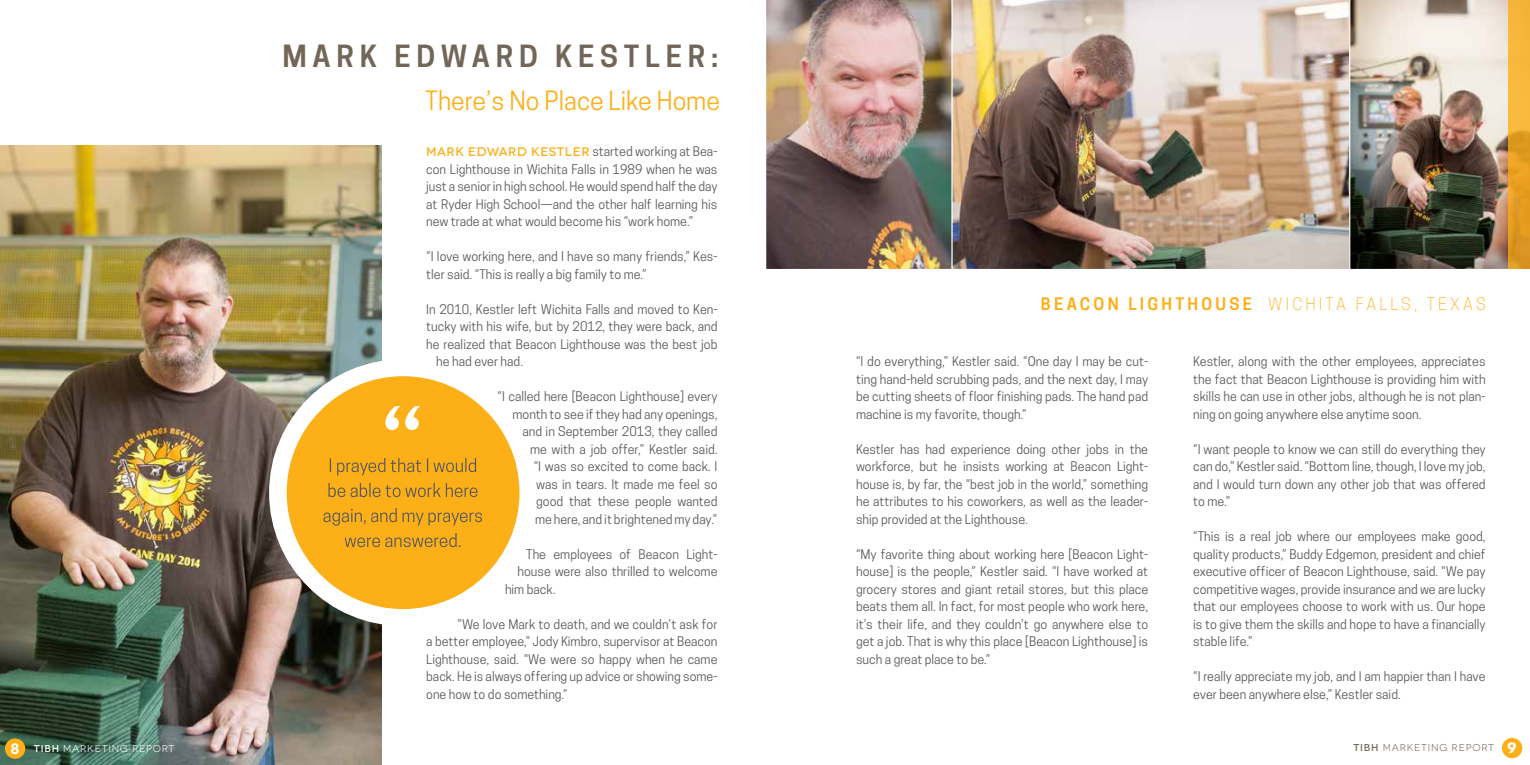
<style>
.page{position:relative;width:1530px;height:765px;background:#fff}
.page>*{position:absolute;margin:0;border:0;box-sizing:border-box;transform-origin:0 0}
.t1{font:600 28.75px "Cooper Hewitt";letter-spacing:.2em;color:#726658}
.t2{font:25px "Cooper Hewitt";color:#fcaf17}
.t3{font:300 16.25px "Cooper Hewitt";letter-spacing:.2em;color:#fcaf17}
.t4{font:12.5px/17.5px "Cooper Hewitt";color:#58595b;text-align:justify}
.t5{font:10px "Novecentowide";letter-spacing:.08em;color:#fff}
.t6{font:10px "Novecentowide";letter-spacing:.08em;color:#726658}
.s1{font-weight:700;font-size:15px}
.s2{font-weight:500}
.s3{font-family:"Novecentowide";font-weight:500;color:#fcaf17}
.s4{font-weight:600}
.s5{font-weight:700;font-size:15px;color:#fff}
</style>
<div class="page">
<img style="left:0;top:146px;width:382px;height:619px">
<div style="left:269px;top:359px;width:267px;height:267px;background:#fff;border-radius:50%"></div>
<div style="left:5px;top:738px;width:20px;height:21px;background:#fcaf17;border-radius:50%"></div>
<div style="left:287px;top:376px;width:233px;height:233px;background:#fcaf17;border-radius:50%"></div>
<svg style="left:385px;top:406px;width:35px;height:24px"></svg>
<svg style="left:345px;top:533px;width:115px;height:14px"></svg>
<svg style="left:323px;top:508px;width:159px;height:18px"></svg>
<svg style="left:328px;top:483px;width:150px;height:14px"></svg>
<svg style="left:330px;top:458px;width:146px;height:17px"></svg>
<img style="left:766px;top:0;width:185px;height:269px">
<img style="left:951px;top:0;width:398px;height:269px">
<div style="left:1502px;top:738px;width:20px;height:20px;background:#fcaf17;border-radius:50%"></div>
<img style="left:1349px;top:0;width:159px;height:270px">
<svg style="left:1508px;top:0;width:22px;height:269px;background:#eca92d"></svg>
<p class="t5" style="left:11px;top:743px;width:165px"><span class="s1">8</span> <span class="s2">TIBH</span> MARKETING REPORT</p>
<h1 class="t1" style="left:282px;top:39px;width:437px">MARK EDWARD KESTLER:</h1>
<h2 class="t2" style="left:425px;top:86px;width:296px">There’s No Place Like Home</h2>
<p class="t4" style="left:426px;top:143px;width:293px"><span class="s3">MARK EDWARD KESTLER</span> started working at Bea&shy;con Lighthouse in Wichita Falls in 1989 when he was just a senior in high school. He would spend half the day at Ryder High School—and the other half learning his new trade at what would become his “work home.”</p>
<p class="t4" style="left:426px;top:248px;width:293px">“I love working here, and I have so many friends,” Kes&shy;tler said. “This is really a big family to me.”</p>
<p class="t4" style="left:426px;top:300px;width:293px">In 2010, Kestler left Wichita Falls and moved to Ken-</p>
<p class="t4" style="left:426px;top:318px;width:293px">tucky with his wife, but by 2012, they were back, and</p>
<p class="t4" style="left:426px;top:335px;width:293px">he realized that Beacon Lighthouse was the best job</p>
<p class="t4" style="left:436px;top:353px;width:88px">he had ever had.</p>
<p class="t4" style="left:498px;top:388px;width:222px;text-align:right">“I called here [Beacon Lighthouse] every month to see if they had any openings, and in September 2013, they called<br>me with a job offer,” Kestler said.<br>“I was so excited to come back. I<br>was in tears. It made me feel so<br>good that these people wanted<br>me here, and it brightened my day.”</p>
<p class="t4" style="left:526px;top:545px;width:193px">The employees of Beacon Light-</p>
<p class="t4" style="left:518px;top:563px;width:201px">house were also thrilled to welcome</p>
<p class="t4" style="left:505px;top:580px;width:52px">him back.</p>
<p class="t4" style="left:426px;top:615px;width:293px;text-indent:31px">”We love Mark to death, and we couldn’t ask for a better employee,” Jody Kimbro, supervisor at Beacon Lighthouse, said. “We were so happy when he came back. He is always offering up advice or showing some&shy;one how to do something.”</p>
<h3 class="t3" style="left:1041px;top:294px;width:446px"><span class="s4">BEACON LIGHTHOUSE</span> WICHITA FALLS, TEXAS</h3>
<p class="t4" style="left:856px;top:353px;width:294px">“I do everything,” Kestler said. “One day I may be cut&shy;ting hand-held scrubbing pads, and the next day, I may be cutting sheets of floor finishing pads. The hand pad machine is my favorite, though.”</p>
<p class="t4" style="left:856px;top:440px;width:294px">Kestler has had experience doing other jobs in the workforce, but he insists working at Beacon Light&shy;house is, by far, the “best job in the world,” something he attributes to his coworkers, as well as the leader&shy;ship provided at the Lighthouse.</p>
<p class="t4" style="left:856px;top:545px;width:294px">“My favorite thing about working here [Beacon Light&shy;house] is the people,” Kestler said. “I have worked at grocery stores and giant retail stores, but this place beats them all. In fact, for most people who work here, it’s their life, and they couldn’t go anywhere else to get a job. That is why this place [Beacon Lighthouse] is such a great place to be.”</p>
<p class="t4" style="left:1193px;top:353px;width:294px">Kestler, along with the other employees, appreciates the fact that Beacon Lighthouse is providing him with skills he can use in other jobs, although he is not plan&shy;ning on going anywhere else anytime soon.</p>
<p class="t4" style="left:1193px;top:440px;width:294px">“I want people to know we can still do everything they can do,” Kestler said. “Bottom line, though, I love my job, and I would turn down any other job that was offered to me.”</p>
<p class="t4" style="left:1193px;top:528px;width:294px">“This is a real job where our employees make good, quality products,” Buddy Edgemon, president and chief executive officer of Beacon Lighthouse, said. “We pay competitive wages, provide insurance and we are lucky that our employees choose to work with us. Our hope is to give them the skills and hope to have a financially stable life.”</p>
<p class="t4" style="left:1193px;top:668px;width:294px">“I really appreciate my job, and I am happier than I have ever been anywhere else,” Kestler said.</p>
<p class="t6" style="left:1354px;top:742px;width:165px"><span class="s2">TIBH</span> MARKETING REPORT <span class="s5">9</span></p>
</div>
